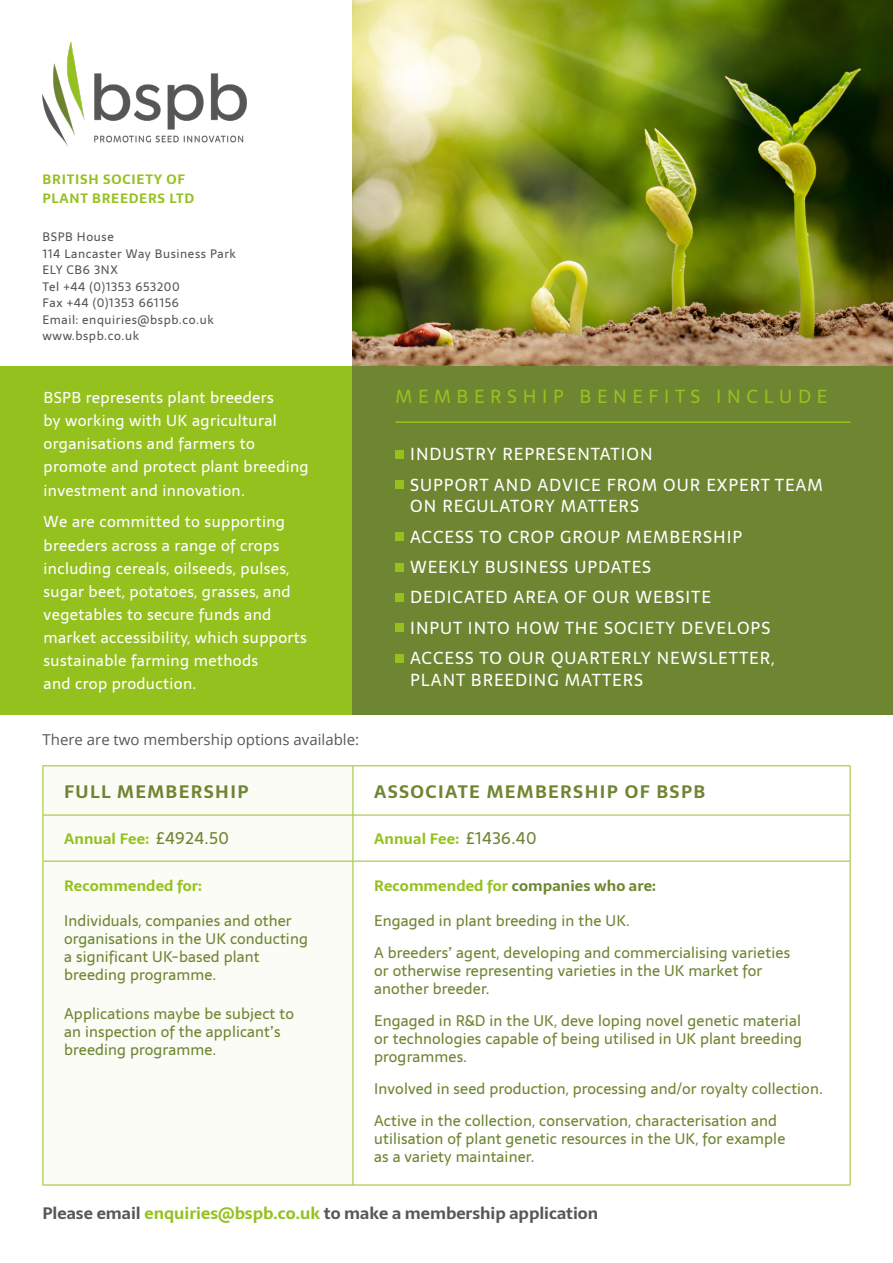
<style>
.page{position:relative;width:893px;height:1263px;background:#fff}
.page>*{position:absolute;margin:0;border:0;box-sizing:border-box;transform-origin:0 0}
.t1{font:18.45px "Sarala";letter-spacing:.31em;color:#95c11f}
.t2{font:700 18px "Sarala";letter-spacing:.08em;color:#6e8531}
.t3{font:16.95px/30.3px "Sarala";letter-spacing:.06em;color:#fff}
.t4{font:700 16.5px "Sarala";color:#575756}
.t5{font:15.45px/23.1px "Sarala";letter-spacing:.025em;color:#fff}
.t6{font:15px/18px "Sarala";letter-spacing:.01em;color:#6e8531}
.t7{font:700 15px "Sarala";letter-spacing:.01em;color:#95c11f}
.t8{font:15px "Open Sans";color:#575756}
.t9{font:700 15px "Sarala";letter-spacing:.01em;color:#6e8531}
.t10{font:700 13.5px/19.5px "Sarala";letter-spacing:.06em;color:#95c11f}
.t11{font:12px/16.5px "Sarala";letter-spacing:.05em;color:#575756}
.s1{font-weight:400;font-size:16.5px;color:#6e8531}
.s2{color:#95c11f}
</style>
<div class="page">
<img style="left:353px;top:0;width:540px;height:366px">
<img style="left:42px;top:43px;width:205px;height:104px">
<div style="left:0;top:366px;width:353px;height:348px;background:#95c11f"></div>
<div style="left:353px;top:366px;width:540px;height:348px;background:#6e8531"></div>
<div style="left:395px;top:450px;width:9px;height:9px;background:#95c11f"></div>
<div style="left:395px;top:480px;width:9px;height:9px;background:#95c11f"></div>
<div style="left:395px;top:532px;width:9px;height:9px;background:#95c11f"></div>
<div style="left:395px;top:563px;width:9px;height:8px;background:#95c11f"></div>
<div style="left:395px;top:593px;width:9px;height:9px;background:#95c11f"></div>
<div style="left:395px;top:623px;width:9px;height:9px;background:#95c11f"></div>
<div style="left:395px;top:654px;width:9px;height:8px;background:#95c11f"></div>
<hr style="left:395px;top:421px;width:455px;height:2px;background:#95c11f">
<div style="left:44px;top:766px;width:309px;height:418px;background:#fbfcf6"></div>
<hr style="left:353px;top:765px;width:497px;height:1px;background:#95c11f">
<hr style="left:43px;top:1184px;width:310px;height:1px;background:#95c11f">
<hr style="left:353px;top:1184px;width:497px;height:1px;background:#95c11f">
<hr style="left:43px;top:766px;width:1px;height:49px;background:#95c11f">
<hr style="left:850px;top:766px;width:1px;height:49px;background:#95c11f">
<hr style="left:43px;top:815px;width:1px;height:46px;background:#95c11f">
<hr style="left:353px;top:815px;width:1px;height:46px;background:#95c11f">
<hr style="left:850px;top:815px;width:1px;height:46px;background:#95c11f">
<hr style="left:43px;top:861px;width:1px;height:323px;background:#95c11f">
<hr style="left:353px;top:861px;width:1px;height:323px;background:#95c11f">
<hr style="left:850px;top:861px;width:1px;height:323px;background:#95c11f">
<hr style="left:43px;top:765px;width:310px;height:1px;background:#95c11f">
<hr style="left:353px;top:766px;width:1px;height:49px;background:#95c11f">
<hr style="left:43px;top:815px;width:310px;height:1px;background:#95c11f">
<hr style="left:353px;top:815px;width:497px;height:1px;background:#95c11f">
<hr style="left:43px;top:861px;width:310px;height:1px;background:#95c11f">
<hr style="left:353px;top:861px;width:497px;height:1px;background:#95c11f">
<p class="t10" style="left:43px;top:169px;width:153px">BRITISH SOCIETY OF<br>PLANT BREEDERS LTD</p>
<p class="t11" style="left:43px;top:229px;width:195px">BSPB House<br>114 Lancaster Way Business Park<br>ELY CB6 3NX<br>Tel +44 (0)1353 653200<br>Fax +44 (0)1353 661156<br>Email: enquiries@bspb.co.uk www.bspb.co.uk</p>
<p class="t5" style="left:44px;top:386px;width:267px">BSPB represents plant breeders<br>by working with UK agricultural organisations and farmers to promote and protect plant breeding investment and innovation.</p>
<p class="t5" style="left:44px;top:510px;width:265px">We are committed to supporting breeders across a range of crops including cereals, oilseeds, pulses, sugar beet, potatoes, grasses, and vegetables to secure funds and market accessibility, which supports sustainable farming methods<br>and crop production.</p>
<p class="t8" style="left:43px;top:729px;width:318px">There are two membership options available:</p>
<p class="t1" style="left:396px;top:383px;width:433px">MEMBERSHIP BENEFITS INCLUDE</p>
<p class="t3" style="left:410px;top:439px;width:414px">INDUSTRY REPRESENTATION<br>SUPPORT AND ADVICE FROM OUR EXPERT TEAM</p>
<p class="t3" style="left:410px;top:491px;width:366px">ON REGULATORY MATTERS<br>ACCESS TO CROP GROUP MEMBERSHIP<br>WEEKLY BUSINESS UPDATES<br>DEDICATED AREA OF OUR WEBSITE<br>INPUT INTO HOW THE SOCIETY DEVELOPS<br>ACCESS TO OUR QUARTERLY NEWSLETTER,</p>
<p class="t3" style="left:410px;top:664px;width:234px">PLANT BREEDING MATTERS</p>
<p class="t2" style="left:64px;top:777px;width:186px">FULL MEMBERSHIP</p>
<p class="t2" style="left:374px;top:777px;width:333px">ASSOCIATE MEMBERSHIP OF BSPB</p>
<p class="t7" style="left:64px;top:827px;width:166px">Annual Fee: <span class="s1">£4924.50</span></p>
<p class="t7" style="left:374px;top:827px;width:164px">Annual Fee: <span class="s1">£1436.40</span></p>
<p class="t7" style="left:64px;top:874px;width:139px">Recommended for:</p>
<p class="t6" style="left:64px;top:912px;width:245px">Individuals, companies and other organisations in the UK conducting a significant UK-based plant breeding programme.</p>
<p class="t6" style="left:64px;top:1004px;width:231px">Applications maybe be subject to an inspection of the applicant’s breeding programme.</p>
<p class="t9" style="left:374px;top:874px;width:283px"><span class="s2">Recommended for</span> companies who are:</p>
<p class="t6" style="left:374px;top:905px;width:417px;line-height:31.8px">Engaged in plant breeding in the UK.<br>A breeders’ agent, developing and commercialising varieties</p>
<p class="t6" style="left:374px;top:962px;width:389px">or otherwise representing varieties in the UK market for another breeder.</p>
<p class="t6" style="left:374px;top:1012px;width:429px;text-align:justify">Engaged in R&amp;D in the UK, deve loping novel genetic material or technologies capable of being utilised in UK plant breeding programmes.</p>
<p class="t6" style="left:374px;top:1073px;width:450px;line-height:31.8px">Involved in seed production, processing and/or royalty collection.<br>Active in the collection, conservation, characterisation and</p>
<p class="t6" style="left:374px;top:1129px;width:413px">utilisation of plant genetic resources in the UK, for example as a variety maintainer.</p>
<p class="t4" style="left:43px;top:1199px;width:557px">Please email <span class="s2">enquiries@bspb.co.uk</span> to make a membership application</p>
</div>
